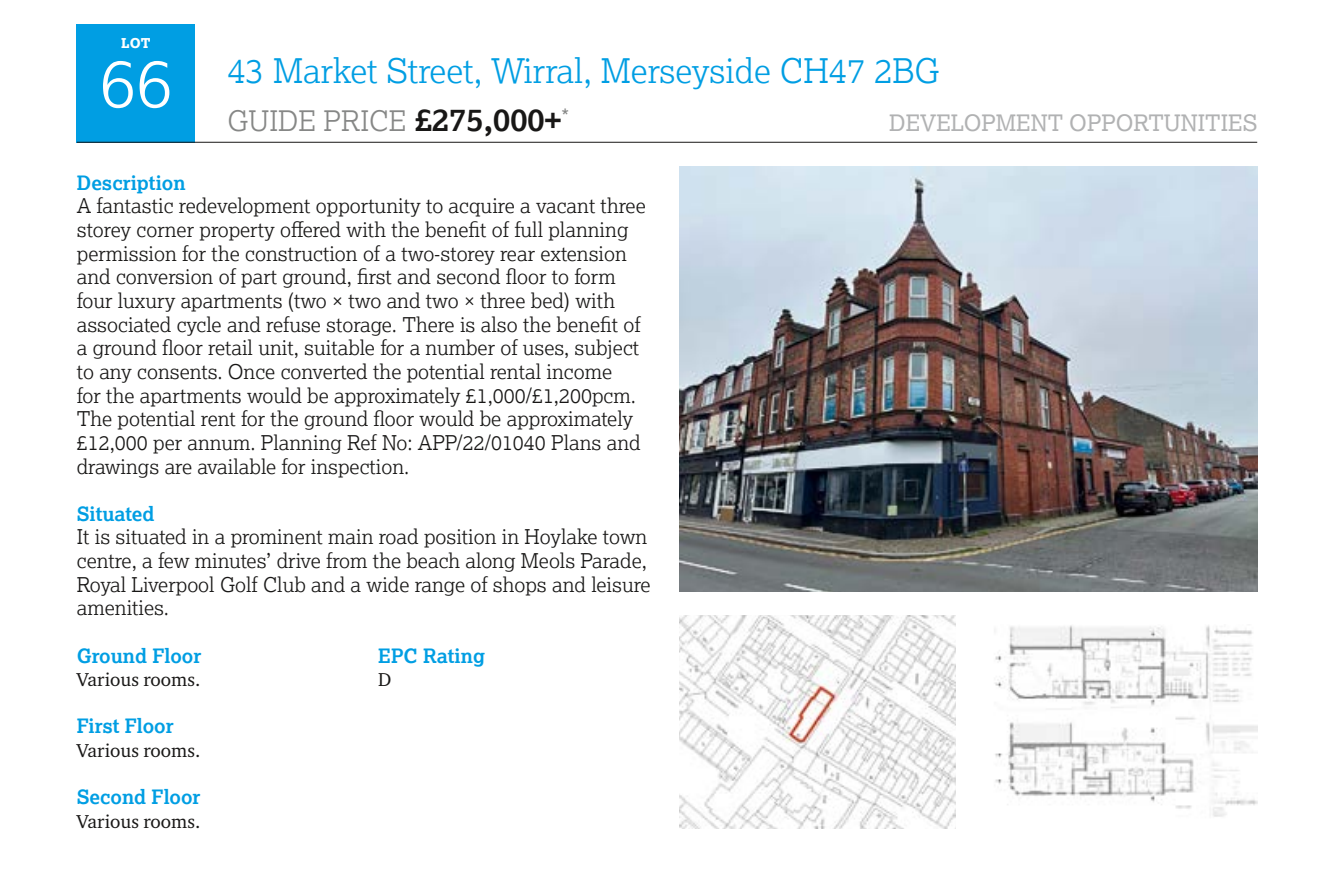
<style>
.page{position:relative;width:1337px;height:890px;background:#fff}
.page>*{position:absolute;margin:0;border:0;box-sizing:border-box;transform-origin:0 0}
.t1{font:300 67.5px "Lexia";color:#fff}
.t2{font:300 33.75px "Lexia";color:#009ee3}
.t3{font:300 28.12px "Lexia";color:#868786}
.t4{font:22.5px "Lexia";color:#b1b2b3}
.t5{font:300 20.25px/23.6px "Lexia";color:#181716}
.t6{font:700 19.8px "Lexia";color:#009ee3}
.t7{font:19.12px "Charter ITC Pro";color:#181716}
.t8{font:800 13.5px "Lexia";color:#fff}
.s1{font-weight:700;font-size:31.5px;color:#181716}
</style>
<div class="page">
<div style="left:77px;top:24px;width:118px;height:118px;background:#009ee3"></div>
<hr style="left:77px;top:142px;width:1180px;height:1px;background:#181716">
<img style="left:679px;top:615px;width:276px;height:213px">
<img style="left:995px;top:625px;width:262px;height:192px">
<img style="left:679px;top:166px;width:578px;height:425px">
<p class="t8" style="left:121px;top:34px;width:31px">LOT</p>
<h1 class="t1" style="left:99px;top:40px;width:75px">66</h1>
<h2 class="t2" style="left:227px;top:50px;width:713px">43 Market Street, Wirral, Merseyside CH47 2BG</h2>
<h3 class="t3" style="left:227px;top:103px;width:343px">GUIDE PRICE <span class="s1">£275,000+</span><sup>*</sup></h3>
<p class="t4" style="left:889px;top:108px;width:369px">DEVELOPMENT OPPORTUNITIES</p>
<p class="t6" style="left:77px;top:170px;width:110px">Description</p>
<p class="t5" style="left:77px;top:194px;width:570px">A fantastic redevelopment opportunity to acquire a vacant three storey corner property offered with the benefit of full planning permission for the construction of a two-storey rear extension and conversion of part ground, first and second floor to form four luxury apartments (two × two and two × three bed) with associated cycle and refuse storage. There is also the benefit of a ground floor retail unit, suitable for a number of uses, subject to any consents. Once converted the potential rental income<br>for the apartments would be approximately £1,000/£1,200pcm.<br>The potential rent for the ground floor would be approximately £12,000 per annum. Planning Ref No: APP/22/01040 Plans and drawings are available for inspection.</p>
<p class="t6" style="left:77px;top:501px;width:79px">Situated</p>
<p class="t5" style="left:77px;top:524px;width:575px">It is situated in a prominent main road position in Hoylake town centre, a few minutes’ drive from the beach along Meols Parade, Royal Liverpool Golf Club and a wide range of shops and leisure amenities.</p>
<p class="t6" style="left:77px;top:643px;width:126px">Ground Floor</p>
<p class="t7" style="left:77px;top:667px;width:125px">Various rooms.</p>
<p class="t6" style="left:77px;top:713px;width:98px">First Floor</p>
<p class="t7" style="left:77px;top:738px;width:125px">Various rooms.</p>
<p class="t6" style="left:77px;top:784px;width:125px">Second Floor</p>
<p class="t7" style="left:77px;top:809px;width:125px">Various rooms.</p>
<p class="t6" style="left:378px;top:643px;width:108px">EPC Rating</p>
<p class="t7" style="left:378px;top:667px;width:15px">D</p>
</div>
